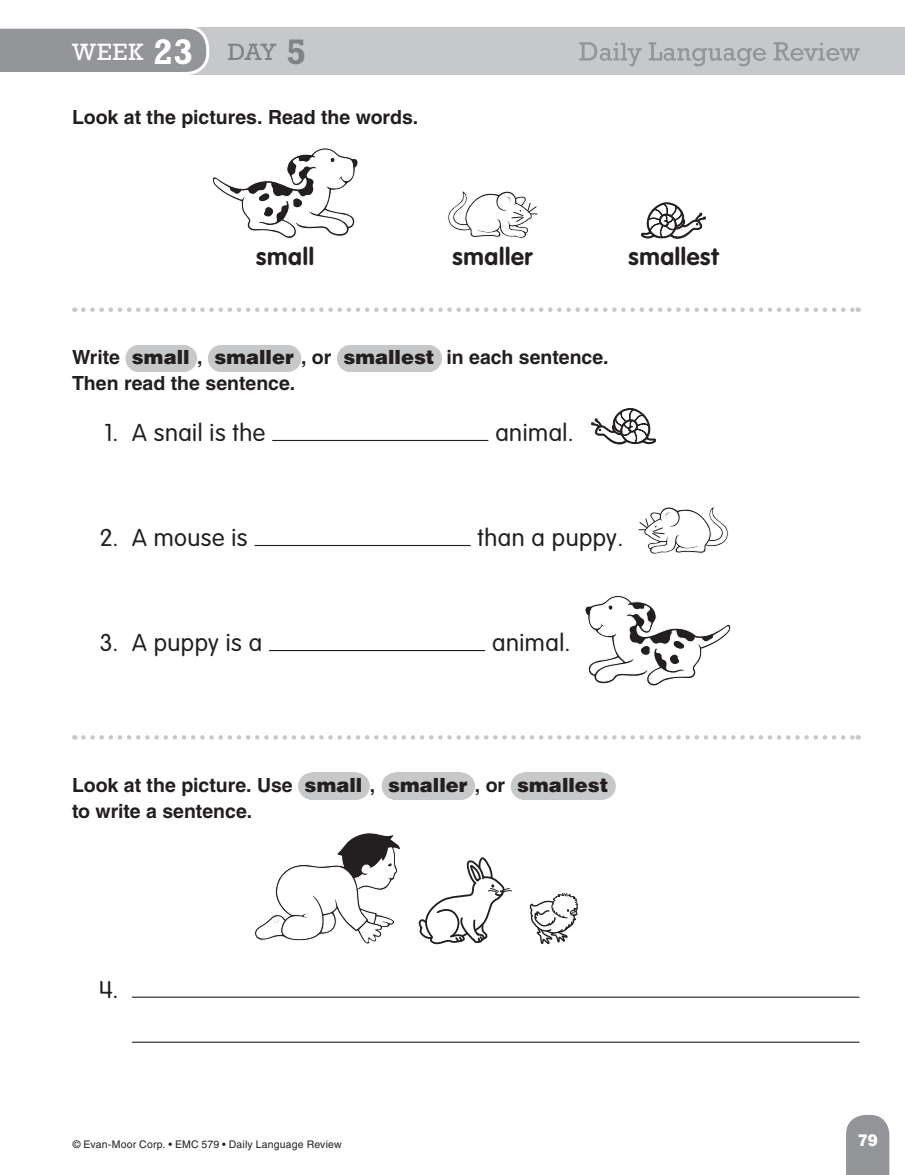
<style>
.page{position:relative;width:905px;height:1175px;background:#fff}
.page>*{position:absolute;margin:0;border:0;box-sizing:border-box;transform-origin:0 0}
.t1{font:300 24px "Em VAG Rounded Standard";letter-spacing:.02em;color:#231f20}
.t2{font:700 24px "Em VAG Rounded Standard";letter-spacing:.03em;color:#231f20}
.t3{font:24px "Rockwell Std";letter-spacing:.03em;color:#fff}
.t4{font:700 19.5px/25.5px "Helvetica LT Std";color:#231f20}
.t5{font:900 16.5px "Helvetica LT Std";color:#fff;scale:.9 1}
.t6{font:10.5px "Helvetica LT Std";letter-spacing:.015em;color:#231f20}
.s1{font-weight:700;font-size:36px}
.s2{color:#808285}
.s3{font-weight:700;font-size:36px;color:#808285}
.s4{font-weight:900}
</style>
<div class="page">
<svg style="left:846px;top:1114px;width:44px;height:60px;background:#9c9ea1"></svg>
<div style="left:56px;top:27px;width:848px;height:47px;background:#c7c8ca"></div>
<svg style="left:0;top:27px;width:209px;height:48px;background:#9fa1a3"></svg>
<svg style="left:579px;top:42px;width:281px;height:24px"></svg>
<svg style="left:83px;top:307px;width:775px;height:5px"></svg>
<svg style="left:139px;top:345px;width:45px;height:27px"></svg>
<div style="left:221px;top:345px;width:67px;height:27px;background:#c7c8ca"></div>
<div style="left:350px;top:345px;width:78px;height:27px;background:#c7c8ca"></div>
<svg style="left:83px;top:735px;width:775px;height:4px"></svg>
<svg style="left:311px;top:772px;width:45px;height:27px"></svg>
<div style="left:395px;top:772px;width:66px;height:27px;background:#c7c8ca"></div>
<div style="left:524px;top:772px;width:78px;height:27px;background:#c7c8ca"></div>
<svg style="left:212px;top:148px;width:146px;height:90px"></svg>
<svg style="left:448px;top:191px;width:89px;height:47px"></svg>
<svg style="left:641px;top:203px;width:64px;height:35px"></svg>
<hr style="left:272px;top:440px;width:216px;height:1px;background:#231f20">
<hr style="left:254px;top:545px;width:216px;height:1px;background:#231f20">
<hr style="left:269px;top:650px;width:216px;height:1px;background:#231f20">
<hr style="left:132px;top:996px;width:727px;height:1px;background:#231f20">
<hr style="left:132px;top:1041px;width:727px;height:1px;background:#231f20">
<svg style="left:591px;top:408px;width:64px;height:36px"></svg>
<svg style="left:638px;top:507px;width:90px;height:47px"></svg>
<svg style="left:585px;top:595px;width:146px;height:91px"></svg>
<svg style="left:254px;top:832px;width:146px;height:112px"></svg>
<svg style="left:418px;top:857px;width:94px;height:87px"></svg>
<svg style="left:529px;top:893px;width:49px;height:51px"></svg>
<p class="t3" style="left:72px;top:38px;width:236px">WEEK <span class="s1">23</span> <span class="s2">DAY</span> <span class="s3">5</span></p>
<p class="t4" style="left:72px;top:104px;width:348px">Look at the pictures. Read the words.</p>
<p class="t2" style="left:256px;top:243px;width:59px">small</p>
<p class="t2" style="left:452px;top:243px;width:81px">smaller</p>
<p class="t2" style="left:628px;top:243px;width:92px">smallest</p>
<p class="t4" style="left:72px;top:344px;width:538px">Write <span class="s4">small</span> , <span class="s4">smaller</span> , or <span class="s4">smallest</span> in each sentence.<br>Then read the sentence.</p>
<p class="t1" style="left:104px;top:419px;width:162px">1. A snail is the</p>
<p class="t1" style="left:495px;top:419px;width:80px">animal.</p>
<p class="t1" style="left:100px;top:524px;width:149px">2. A mouse is</p>
<p class="t1" style="left:477px;top:524px;width:147px">than a puppy.</p>
<p class="t1" style="left:100px;top:629px;width:164px">3. A puppy is a</p>
<p class="t1" style="left:492px;top:629px;width:80px">animal.</p>
<p class="t4" style="left:72px;top:772px;width:538px">Look at the picture. Use <span class="s4">small</span> , <span class="s4">smaller</span> , or <span class="s4">smallest </span>to write a sentence.</p>
<p class="t1" style="left:99px;top:975px;width:21px">4.</p>
<p class="t6" style="left:73px;top:1138px;width:270px">© Evan-Moor Corp. • EMC 579 • Daily Language Review</p>
<p class="t5" style="left:858px;top:1128px;width:24px">79</p>
</div>
